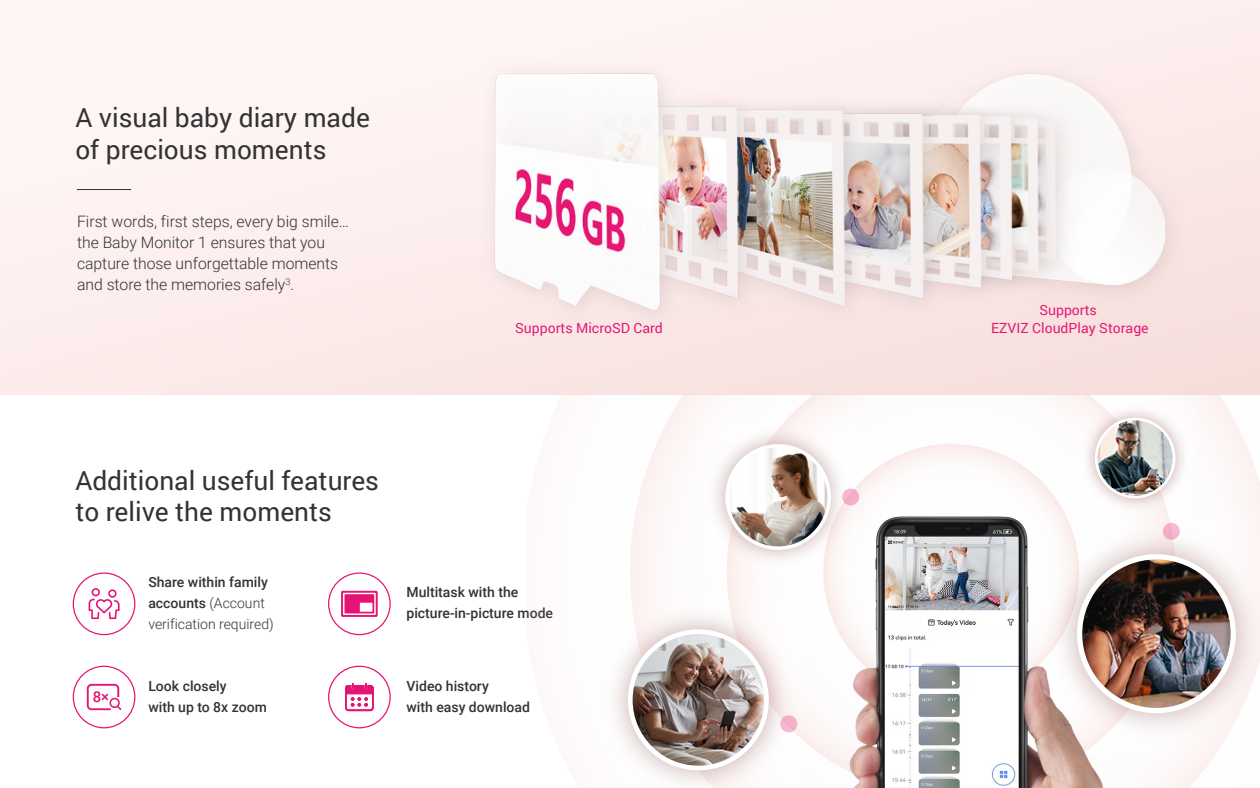
<style>
.page{position:relative;width:1260px;height:788px;background:#fff}
.page>*{position:absolute;margin:0;border:0;box-sizing:border-box;transform-origin:0 0}
.t1{font:26.25px/31.5px "Roboto";color:#333}
.t2{font:300 15.75px/21px "Roboto";color:#333}
.t3{font:500 14.96px "Roboto";color:#e51373}
.t4{font:500 14px/21px "Roboto";color:#333}
.t5{font:300 14px/21px "Roboto";color:#333}
.t6{font:14px/18.4px "Roboto";color:#e61874;text-align:center}
.s1{font-weight:500}
</style>
<div class="page">
<hr style="left:77px;top:189px;width:54px;height:1px;background:#333">
<div style="left:73px;top:572px;width:62px;height:63px;border:1px solid #e51373;border-radius:50%"></div>
<svg style="left:89px;top:588px;width:31px;height:31px"></svg>
<div style="left:73px;top:665px;width:62px;height:63px;border:1px solid #e51373;border-radius:50%"></div>
<svg style="left:87px;top:683px;width:34px;height:27px"></svg>
<div style="left:328px;top:665px;width:63px;height:63px;border:1px solid #e51373;border-radius:50%"></div>
<svg style="left:345px;top:682px;width:29px;height:29px"></svg>
<div style="left:328px;top:572px;width:63px;height:63px;border:1px solid #e51373;border-radius:50%"></div>
<svg style="left:341px;top:590px;width:37px;height:27px"></svg>
<img style="left:383px;top:41px;width:877px;height:307px">
<svg style="left:630px;top:394px;width:630px;height:394px"></svg>
<svg style="left:727px;top:394px;width:449px;height:394px"></svg>
<div style="left:823px;top:444px;width:256px;height:255px;background:linear-gradient(to right,#fcf7f6,#fcf7f6);border-radius:50%"></div>
<img style="left:850px;top:516px;width:253px;height:272px">
<div style="left:842px;top:488px;width:17px;height:17px;background:#f5b1cc;border-radius:50%"></div>
<img style="left:699px;top:417px;width:158px;height:160px">
<img style="left:727px;top:446px;width:98px;height:102px">
<div style="left:725px;top:444px;width:106px;height:106px;border:4px solid #fff;border-radius:50%"></div>
<img style="left:1075px;top:397px;width:121px;height:117px">
<img style="left:1096px;top:419px;width:78px;height:78px;border-radius:39px">
<div style="left:1095px;top:417px;width:80px;height:81px;border:3px solid #fff;border-radius:50%"></div>
<img style="left:614px;top:593px;width:190px;height:195px">
<img style="left:630px;top:631px;width:136px;height:137px;border-radius:68px">
<div style="left:628px;top:629px;width:141px;height:141px;border:5px solid #fff;border-radius:50%"></div>
<img style="left:1037px;top:514px;width:223px;height:239px">
<img style="left:1080px;top:559px;width:153px;height:149px">
<div style="left:1077px;top:554px;width:159px;height:159px;border:5px solid #fff;border-radius:50%"></div>
<h1 class="t1" style="left:75px;top:101px;width:296px">A visual baby diary made of precious moments</h1>
<p class="t2" style="left:77px;top:210px;width:274px">First words, first steps, every big smile… the Baby Monitor 1 ensures that you capture those unforgettable moments and store the memories safely<sup>3</sup>.</p>
<p class="t6" style="left:515px;top:319px;width:149px">Supports MicroSD Card</p>
<h1 class="t1" style="left:75px;top:463px;width:305px">Additional useful features to relive the moments</h1>
<p class="t3" style="left:93px;top:686px;width:18px">8×</p>
<p class="t5" style="left:148px;top:571px;width:127px"><span class="s1">Share within family accounts</span> (Account verification required)</p>
<p class="t4" style="left:148px;top:674px;width:120px">Look closely<br>with up to 8x zoom</p>
<p class="t4" style="left:406px;top:581px;width:148px">Multitask with the picture-in-picture mode</p>
<p class="t4" style="left:406px;top:674px;width:125px">Video history<br>with easy download</p>
<p class="t6" style="left:991px;top:300px;width:159px">Supports<br>EZVIZ CloudPlay Storage</p>
</div>
